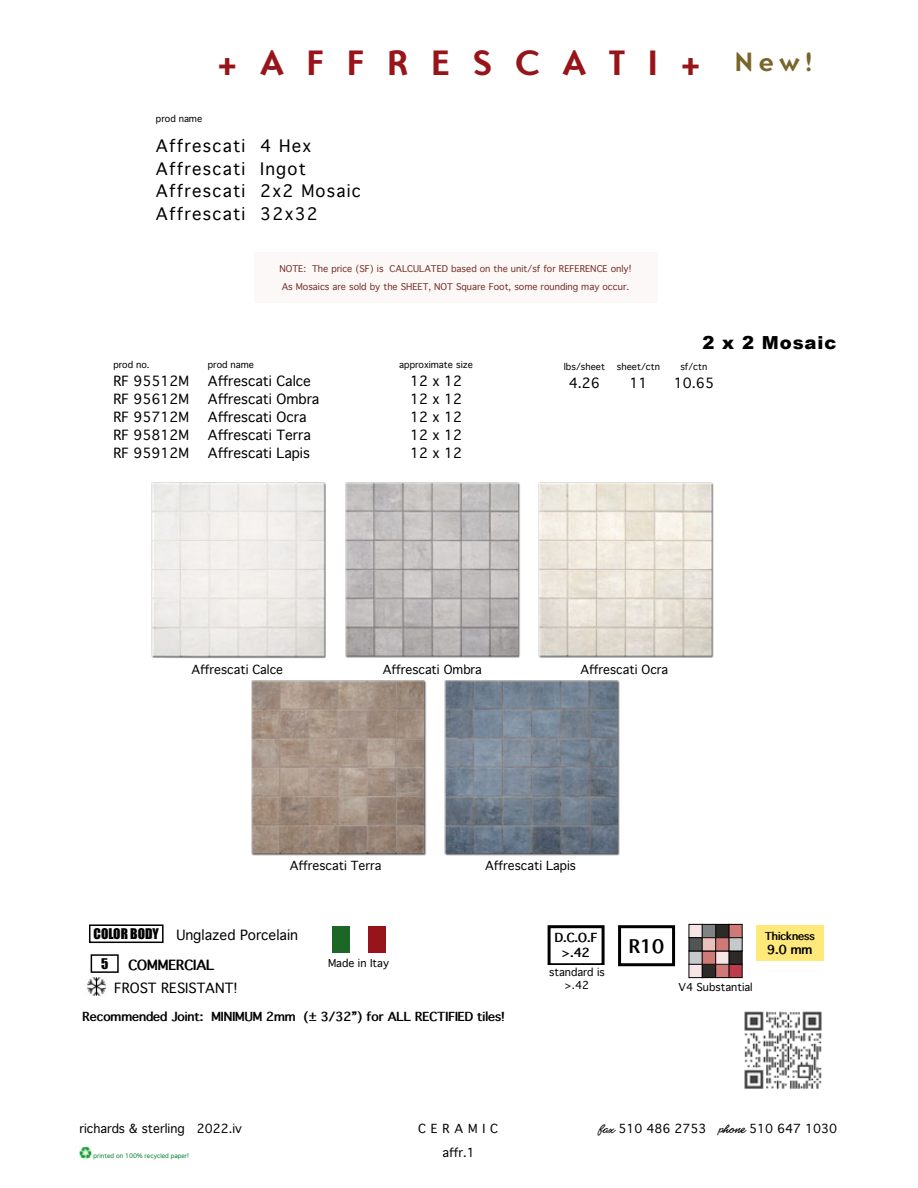
<style>
.page{position:relative;width:918px;height:1188px;background:#fff}
.page>*{position:absolute;margin:0;border:0;box-sizing:border-box;transform-origin:0 0}
.t1{font:700 36px "Ottomat OT";color:#97151a}
.t2{font:700 27px "Ottomat OT";color:#796529}
.t3{font:900 18px "Arial";letter-spacing:.05em;color:#000}
.t4{font:700 18px "Thonburi";color:#000}
.t5{font:16.5px/22.5px "Geneva";letter-spacing:.075em;color:#000}
.t6{font:13.5px/18px "Geneva";color:#000;text-align:justify}
.t7{font:300 13.5px "Thonburi";color:#000}
.t8{font:700 13.5px "Thonburi";color:#000}
.t9{font:13.5px "Impact";color:#000}
.t10{font:12px "Geneva";color:#000}
.t11{font:700 12px/15px "Thonburi";color:#000;text-align:center}
.t12{font:12px "Geneva";letter-spacing:.4em;color:#000}
.t13{font:10.5px/12.6px "Geneva";color:#000;text-align:center}
.t14{font:700 10.5px "Thonburi";color:#000}
.t15{font:9px/18px "Geneva";color:#753228}
.t16{font:9px "Geneva";color:#000}
.t17{font:6px "Geneva";color:#007e31}
.s1{font-family:"CC Matinee Idol"}
</style>
<div class="page">
<svg style="left:79px;top:1146px;width:12px;height:13px"></svg>
<img style="left:87px;top:977px;width:19px;height:19px">
<img style="left:151px;top:482px;width:563px;height:374px">
<div style="left:89px;top:924px;width:75px;height:19px;border:2px solid #000"></div>
<div style="left:91px;top:954px;width:28px;height:19px;border:2px solid #000"></div>
<div style="left:254px;top:252px;width:403px;height:50px;background:#fcf8f8"></div>
<div style="left:756px;top:925px;width:68px;height:36px;background:#ffe97b"></div>
<div style="left:618px;top:925px;width:57px;height:41px;border:3px solid #000"></div>
<div style="left:548px;top:925px;width:57px;height:41px;border:3px solid #000"></div>
<div style="left:546px;top:965px;width:62px;height:27px;background:#fff"></div>
<img style="left:744px;top:1011px;width:78px;height:78px">
<div style="left:689px;top:924px;width:13px;height:14px;background:#f6e5e4"></div>
<div style="left:689px;top:924px;width:14px;height:14px;border:1px solid #000"></div>
<div style="left:729px;top:924px;width:13px;height:14px;background:#d07a78"></div>
<div style="left:728px;top:924px;width:15px;height:14px;border:1px solid #000"></div>
<div style="left:715px;top:924px;width:14px;height:14px;background:#2c2b28"></div>
<div style="left:715px;top:924px;width:14px;height:14px;border:1px solid #000"></div>
<div style="left:702px;top:924px;width:14px;height:14px;background:#818383"></div>
<div style="left:702px;top:924px;width:14px;height:14px;border:1px solid #000"></div>
<div style="left:689px;top:964px;width:13px;height:14px;background:#f6e5e4"></div>
<div style="left:689px;top:964px;width:14px;height:14px;border:1px solid #000"></div>
<div style="left:729px;top:964px;width:13px;height:14px;background:#be3b4e"></div>
<div style="left:728px;top:964px;width:15px;height:14px;border:1px solid #000"></div>
<div style="left:715px;top:964px;width:14px;height:14px;background:#d07a78"></div>
<div style="left:715px;top:964px;width:14px;height:14px;border:1px solid #000"></div>
<div style="left:702px;top:964px;width:14px;height:14px;background:#2c2b28"></div>
<div style="left:702px;top:964px;width:14px;height:14px;border:1px solid #000"></div>
<div style="left:689px;top:951px;width:13px;height:13px;background:#c5c9cb"></div>
<div style="left:689px;top:951px;width:14px;height:14px;border:1px solid #000"></div>
<div style="left:729px;top:951px;width:13px;height:13px;background:#2c2b28"></div>
<div style="left:728px;top:951px;width:15px;height:14px;border:1px solid #000"></div>
<div style="left:715px;top:951px;width:14px;height:13px;background:#f6e5e4"></div>
<div style="left:715px;top:951px;width:14px;height:14px;border:1px solid #000"></div>
<div style="left:702px;top:951px;width:14px;height:13px;background:#d07a78"></div>
<div style="left:702px;top:951px;width:14px;height:14px;border:1px solid #000"></div>
<div style="left:689px;top:938px;width:13px;height:13px;background:#535454"></div>
<div style="left:689px;top:937px;width:14px;height:14px;border:1px solid #000"></div>
<div style="left:729px;top:938px;width:13px;height:13px;background:#c5c9cb"></div>
<div style="left:728px;top:937px;width:15px;height:14px;border:1px solid #000"></div>
<div style="left:715px;top:938px;width:14px;height:13px;background:#d07a78"></div>
<div style="left:715px;top:937px;width:14px;height:14px;border:1px solid #000"></div>
<div style="left:702px;top:938px;width:14px;height:13px;background:#e9c0bb"></div>
<div style="left:702px;top:937px;width:14px;height:14px;border:1px solid #000"></div>
<div style="left:332px;top:926px;width:18px;height:27px;background:#1c6726"></div>
<div style="left:368px;top:926px;width:18px;height:27px;background:#97151a"></div>
<p class="t16" style="left:156px;top:113px;width:48px">prod name</p>
<h1 class="t1" style="left:217px;top:40px;width:485px">+ A F F R E S C A T I +</h1>
<p class="t5" style="left:156px;top:135px;width:207px">Affrescati 4 Hex<br>Affrescati Ingot<br>Affrescati 2x2 Mosaic<br>Affrescati 32x32</p>
<p class="t15" style="left:280px;top:259px;width:353px">NOTE: The price (SF) is CALCULATED based on the unit/sf for REFERENCE only!<br>As Mosaics are sold by the SHEET, NOT Square Foot, some rounding may occur.</p>
<h2 class="t2" style="left:735px;top:45px;width:80px">New!</h2>
<p class="t16" style="left:113px;top:360px;width:38px">prod no.</p>
<p class="t16" style="left:208px;top:360px;width:48px">prod name</p>
<p class="t6" style="left:113px;top:373px;width:77px">RF 95512M</p>
<p class="t6" style="left:208px;top:373px;width:105px">Affrescati Calce</p>
<p class="t6" style="left:113px;top:391px;width:77px">RF 95612M</p>
<p class="t6" style="left:208px;top:391px;width:113px">Affrescati Ombra</p>
<p class="t6" style="left:113px;top:409px;width:77px">RF 95712M</p>
<p class="t6" style="left:208px;top:409px;width:100px">Affrescati Ocra</p>
<p class="t6" style="left:113px;top:427px;width:77px">RF 95812M</p>
<p class="t6" style="left:208px;top:427px;width:104px">Affrescati Terra</p>
<p class="t6" style="left:113px;top:445px;width:77px">RF 95912M</p>
<p class="t6" style="left:208px;top:445px;width:104px">Affrescati Lapis</p>
<p class="t16" style="left:399px;top:360px;width:75px">approximate size</p>
<p class="t6" style="left:410px;top:373px;width:54px">12 x 12<br>12 x 12<br>12 x 12<br>12 x 12<br>12 x 12</p>
<h3 class="t3" style="left:702px;top:329px;width:135px">2 x 2 Mosaic</h3>
<p class="t16" style="left:564px;top:361px;width:43px">lbs/sheet</p>
<p class="t16" style="left:617px;top:361px;width:45px">sheet/ctn</p>
<p class="t16" style="left:680px;top:361px;width:29px">sf/ctn</p>
<p class="t6" style="left:569px;top:374px;width:33px">4.26</p>
<p class="t6" style="left:629px;top:374px;width:20px">11</p>
<p class="t6" style="left:674px;top:374px;width:42px">10.65</p>
<p class="t10" style="left:191px;top:663px;width:93px">Affrescati Calce</p>
<p class="t10" style="left:383px;top:663px;width:101px">Affrescati Ombra</p>
<p class="t10" style="left:580px;top:663px;width:89px">Affrescati Ocra</p>
<p class="t10" style="left:290px;top:859px;width:93px">Affrescati Terra</p>
<p class="t10" style="left:485px;top:859px;width:92px">Affrescati Lapis</p>
<p class="t9" style="left:94px;top:923px;width:67px">COLOR BODY</p>
<p class="t9" style="left:101px;top:953px;width:9px">5</p>
<p class="t6" style="left:176px;top:927px;width:123px">Unglazed Porcelain</p>
<p class="t8" style="left:128px;top:958px;width:88px">COMMERCIAL</p>
<p class="t7" style="left:114px;top:981px;width:125px">FROST RESISTANT!</p>
<p class="t13" style="left:328px;top:957px;width:63px">Made in Itay</p>
<p class="t11" style="left:83px;top:1010px;width:424px">Recommended Joint: MINIMUM 2mm (± 3/32”) for ALL RECTIFIED tiles!</p>
<p class="t11" style="left:555px;top:931px;width:44px">D.C.O.F &gt;.42</p>
<p class="t13" style="left:549px;top:966px;width:57px">standard is &gt;.42</p>
<p class="t14" style="left:765px;top:930px;width:52px">Thickness</p>
<h3 class="t4" style="left:629px;top:936px;width:36px">R10</h3>
<p class="t11" style="left:767px;top:943px;width:47px">9.0 mm</p>
<p class="t13" style="left:678px;top:981px;width:76px">V4 Substantial</p>
<p class="t10" style="left:79px;top:1122px;width:164px">richards &amp; sterling 2022.iv</p>
<p class="t12" style="left:418px;top:1122px;width:81px">CERAMIC</p>
<p class="t10" style="left:598px;top:1122px;width:240px"><span class="s1">fax</span> 510 486 2753 <span class="s1">phone</span> 510 647 1030</p>
<p class="t17" style="left:94px;top:1153px;width:97px">printed on 100% recycled paper!</p>
<p class="t10" style="left:442px;top:1146px;width:34px">affr.1</p>
</div>
